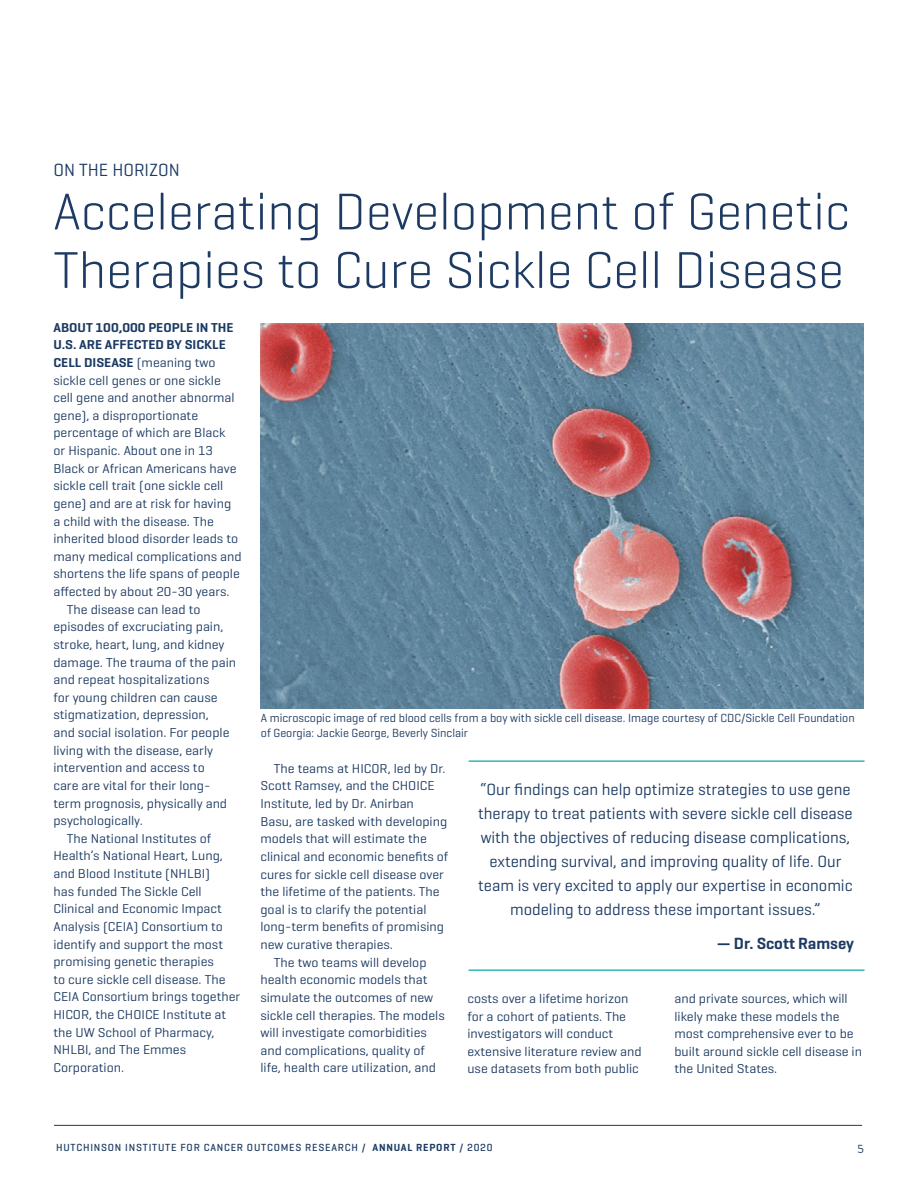
<style>
.page{position:relative;width:918px;height:1188px;background:#fff}
.page>*{position:absolute;margin:0;border:0;box-sizing:border-box;transform-origin:0 0}
.t1{font:300 52.5px/58.5px "Geogrotesque";color:#1c3a62}
.t2{font:18px "Geogrotesque";color:#1c3a62}
.t3{font:16.5px/24px "Geogrotesque";color:#1c3a62;text-align:center}
.t4{font:600 16.5px "Geogrotesque";color:#1c3a62}
.t5{font:13.2px/17.7px "Geogrotesque";color:#1c3a62;scale:1.05 1}
.t6{font:600 13.2px "Geogrotesque";color:#1c3a62;scale:1.05 1}
.t7{font:12px/15px "Geogrotesque";color:#1c3a62}
.t8{font:12px "Brandon Grotesque";color:#1c3a62}
.t9{font:500 10.5px "Geogrotesque";letter-spacing:.075em;color:#1c3a62}
.s1{font-weight:400}
.s2{font-weight:600}
</style>
<div class="page">
<hr style="left:54px;top:1125px;width:808px;height:1px;background:#1c3a62">
<img style="left:261px;top:323px;width:602px;height:385px">
<hr style="left:469px;top:760px;width:396px;height:2px;background:#35b5b9">
<hr style="left:469px;top:969px;width:396px;height:2px;background:#35b5b9">
<h2 class="t2" style="left:53px;top:159px;width:128px">ON THE HORIZON</h2>
<h1 class="t1" style="left:53px;top:181px;width:798px">Accelerating Development of Genetic<br>Therapies to Cure Sickle Cell Disease</h1>
<p class="t6" style="left:53px;top:319px;width:173px">ABOUT 100,000 PEOPLE IN THE</p>
<p class="t6" style="left:53px;top:337px;width:166px">U.S. ARE AFFECTED BY SICKLE</p>
<p class="t6" style="left:53px;top:354px;width:156px">CELL DISEASE <span class="s1">(meaning two</span></p>
<p class="t5" style="left:53px;top:371px;width:161px">sickle cell genes or one sickle</p>
<p class="t5" style="left:53px;top:388px;width:174px">cell gene and another abnormal</p>
<p class="t5" style="left:53px;top:406px;width:139px">gene), a disproportionate</p>
<p class="t5" style="left:53px;top:424px;width:165px">percentage of which are Black</p>
<p class="t5" style="left:53px;top:441px;width:153px">or Hispanic. About one in 13</p>
<p class="t5" style="left:53px;top:459px;width:176px">Black or African Americans have</p>
<p class="t5" style="left:53px;top:477px;width:163px">sickle cell trait (one sickle cell</p>
<p class="t5" style="left:53px;top:494px;width:171px">gene) and are at risk for having</p>
<p class="t5" style="left:53px;top:512px;width:154px">a child with the disease. The</p>
<p class="t5" style="left:53px;top:529px;width:178px">inherited blood disorder leads to</p>
<p class="t5" style="left:53px;top:547px;width:181px">many medical complications and</p>
<p class="t5" style="left:53px;top:565px;width:179px">shortens the life spans of people</p>
<p class="t5" style="left:53px;top:582px;width:169px">affected by about 20-30 years.</p>
<p class="t5" style="left:67px;top:600px;width:129px">The disease can lead to</p>
<p class="t5" style="left:53px;top:618px;width:163px">episodes of excruciating pain,</p>
<p class="t5" style="left:53px;top:635px;width:164px">stroke, heart, lung, and kidney</p>
<p class="t5" style="left:53px;top:653px;width:176px">damage. The trauma of the pain</p>
<p class="t5" style="left:53px;top:670px;width:150px">and repeat hospitalizations</p>
<p class="t5" style="left:53px;top:688px;width:158px">for young children can cause</p>
<p class="t5" style="left:53px;top:706px;width:150px">stigmatization, depression,</p>
<p class="t5" style="left:53px;top:723px;width:169px">and social isolation. For people</p>
<p class="t5" style="left:53px;top:741px;width:154px">living with the disease, early</p>
<p class="t5" style="left:53px;top:759px;width:146px">intervention and access to</p>
<p class="t5" style="left:53px;top:776px;width:151px">care are vital for their long-</p>
<p class="t5" style="left:53px;top:794px;width:167px">term prognosis, physically and</p>
<p class="t5" style="left:53px;top:811px;width:87px">psychologically.</p>
<p class="t5" style="left:67px;top:829px;width:139px">The National Institutes of</p>
<p class="t5" style="left:53px;top:847px;width:163px">Health’s National Heart, Lung,</p>
<p class="t5" style="left:53px;top:864px;width:151px">and Blood Institute (NHLBI)</p>
<p class="t5" style="left:53px;top:882px;width:143px">has funded The Sickle Cell</p>
<p class="t5" style="left:53px;top:900px;width:162px">Clinical and Economic Impact</p>
<p class="t5" style="left:53px;top:917px;width:163px">Analysis (CEIA) Consortium to</p>
<p class="t5" style="left:53px;top:935px;width:163px">identify and support the most</p>
<p class="t5" style="left:53px;top:952px;width:154px">promising genetic therapies</p>
<p class="t5" style="left:53px;top:970px;width:165px">to cure sickle cell disease. The</p>
<p class="t5" style="left:53px;top:988px;width:180px">CEIA Consortium brings together</p>
<p class="t5" style="left:53px;top:1005px;width:166px">HICOR, the CHOICE Institute at</p>
<p class="t5" style="left:53px;top:1023px;width:155px">the UW School of Pharmacy,</p>
<p class="t5" style="left:53px;top:1041px;width:128px">NHLBI, and The Emmes</p>
<p class="t5" style="left:53px;top:1058px;width:69px">Corporation.</p>
<p class="t7" style="left:261px;top:710px;width:595px">A microscopic image of red blood cells from a boy with sickle cell disease. Image courtesy of CDC/Sickle Cell Foundation of Georgia: Jackie George, Beverly Sinclair</p>
<p class="t5" style="left:274px;top:759px;width:165px">The teams at HICOR, led by Dr.</p>
<p class="t5" style="left:260px;top:777px;width:167px">Scott Ramsey, and the CHOICE</p>
<p class="t5" style="left:260px;top:794px;width:148px">Institute, led by Dr. Anirban</p>
<p class="t5" style="left:260px;top:812px;width:179px">Basu, are tasked with developing</p>
<p class="t5" style="left:260px;top:830px;width:160px">models that will estimate the</p>
<p class="t5" style="left:260px;top:847px;width:181px">clinical and economic benefits of</p>
<p class="t5" style="left:260px;top:865px;width:176px">cures for sickle cell disease over</p>
<p class="t5" style="left:260px;top:882px;width:172px">the lifetime of the patients. The</p>
<p class="t5" style="left:260px;top:900px;width:160px">goal is to clarify the potential</p>
<p class="t5" style="left:260px;top:918px;width:176px">long-term benefits of promising</p>
<p class="t5" style="left:260px;top:935px;width:128px">new curative therapies.</p>
<p class="t5" style="left:274px;top:953px;width:147px">The two teams will develop</p>
<p class="t5" style="left:260px;top:971px;width:161px">health economic models that</p>
<p class="t5" style="left:260px;top:988px;width:166px">simulate the outcomes of new</p>
<p class="t5" style="left:260px;top:1006px;width:177px">sickle cell therapies. The models</p>
<p class="t5" style="left:260px;top:1023px;width:160px">will investigate comorbidities</p>
<p class="t5" style="left:260px;top:1041px;width:158px">and complications, quality of</p>
<p class="t5" style="left:260px;top:1059px;width:169px">life, health care utilization, and</p>
<p class="t3" style="left:478px;top:777px;width:376px">“Our findings can help optimize strategies to use gene therapy to treat patients with severe sickle cell disease with the objectives of reducing disease complications, extending survival, and improving quality of life. Our team is very excited to apply our expertise in economic modeling to address these important issues.”</p>
<p class="t4" style="left:717px;top:933px;width:139px">— Dr. Scott Ramsey</p>
<p class="t5" style="left:467px;top:989px;width:168px">costs over a lifetime horizon for a cohort of patients. The investigators will conduct extensive literature review and use datasets from both public</p>
<p class="t5" style="left:674px;top:989px;width:180px">and private sources, which will likely make these models the most comprehensive ever to be built around sickle cell disease in the United States.</p>
<p class="t9" style="left:56px;top:1141px;width:438px">HUTCHINSON INSTITUTE FOR CANCER OUTCOMES RESEARCH / <span class="s2">ANNUAL REPORT</span> / 2020</p>
<p class="t8" style="left:858px;top:1141px;width:8px">5</p>
</div>
